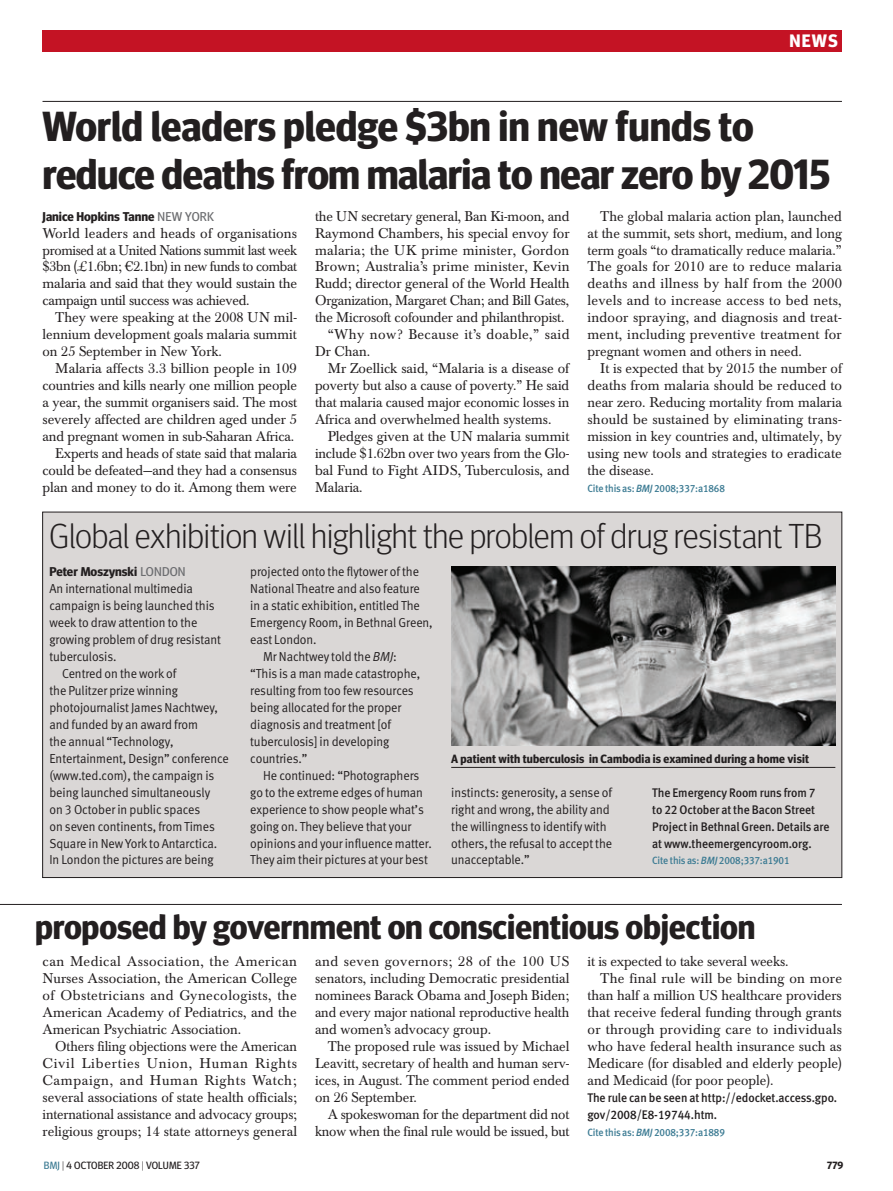
<style>
.page{position:relative;width:893px;height:1191px;background:#fff}
.page>*{position:absolute;margin:0;border:0;box-sizing:border-box;transform-origin:0 0}
.news_head_28bold{font:700 42px/48px "Meta Headline OT";letter-spacing:-.01em;color:#231f20}
.news_head_19bold{font:300 34.5px "Meta Headline OT";color:#231f20}
.news_head_23bold{font:700 34.5px "Meta Headline OT";color:#231f20}
.t1{font:700 18px "Meta Headline OT";color:#fff}
.news_body_3colm_ind{font:13.95px/17px "Baskerville BE";color:#231f20;text-align:justify}
.news_body_3colm_ind-2{font:13.95px/17px "Baskerville BE";color:#231f20;text-align:justify;scale:.96 1}
.news_body_3colm{font:13.95px/17px "Baskerville BE";letter-spacing:-.02em;color:#231f20;text-align:justify}
.news_body_3colm_ind-3{font:13.95px/17px "Baskerville BE";letter-spacing:.03em;color:#231f20}
.news_BOX_sans_text{font:13.05px/17px "Meta Normal LF";letter-spacing:-.005em;color:#231f20;scale:.95 1}
.news_byline_author{font:700 12.75px "Meta Headline OT";color:#231f20}
.news_further_info{font:12.45px/17px "Meta Medium LF";letter-spacing:-.005em;color:#231f20;scale:.95 1}
.picture_caption{font:700 12px "Meta Headline OT";letter-spacing:.015em;color:#231f20}
.citation{font:10.5px "Meta Medium LF";letter-spacing:-.015em;color:#3c7b93;scale:.95 1}
.t2{font:10.5px "Meta Headline OT";letter-spacing:.005em;color:#231f20}
.t3{font:700 10.5px "Meta Headline OT";color:#231f20}
.s1{font-weight:400;color:#6c6d70}
.s2{font-style:italic}
.s3{color:#3c7b93}
.s4{font-weight:300}
</style>
<div class="page">
<div style="left:43px;top:30px;width:799px;height:21px;background:#c41324"></div>
<hr style="left:43px;top:101px;width:799px;height:1px;background:#231f20">
<hr style="left:0;top:904px;width:842px;height:1px;background:#231f20">
<div style="left:43px;top:512px;width:799px;height:365px;background:#dad7d6"></div>
<img style="left:451px;top:566px;width:384px;height:180px">
<hr style="left:451px;top:767px;width:384px;height:1px;background:#231f20">
<p class="t1" style="left:789px;top:30px;width:50px">NEWS</p>
<p class="news_head_28bold" style="left:43px;top:101px;width:789px">World leaders pledge $3bn in new funds to reduce deaths from malaria to near zero by 2015</p>
<p class="news_byline_author" style="left:43px;top:208px;width:173px">Janice Hopkins Tanne <span class="s1">NEW YORK</span></p>
<p class="news_body_3colm" style="left:43px;top:225px;width:256px">World leaders and heads of organisations promised at a United Nations summit last week $3bn (£1.6bn; €2.1bn) in new funds to combat malaria and said that they would sustain the campaign until success was achieved.</p>
<p class="news_body_3colm_ind" style="left:43px;top:309px;width:256px;text-indent:13px">They were speaking at the 2008 UN mil&shy;lennium development goals malaria summit on 25 September in New York.</p>
<p class="news_body_3colm_ind" style="left:43px;top:360px;width:256px;text-indent:13px">Malaria affects 3.3 billion people in 109 countries and kills nearly one million people a year, the summit organisers said. The most severely affected are children aged under 5 and pregnant women in sub-Saharan Africa.</p>
<p class="news_body_3colm_ind" style="left:43px;top:445px;width:256px;text-indent:13px">Experts and heads of state said that malaria could be defeated—and they had a consensus plan and money to do it. Among them were</p>
<p class="news_body_3colm_ind" style="left:315px;top:208px;width:256px">the UN secretary general, Ban Ki-moon, and Raymond Chambers, his special envoy for malaria; the UK prime minister, Gordon Brown; Australia’s prime minister, Kevin Rudd; director general of the World Health Organization, Margaret Chan; and Bill Gates, the Microsoft cofounder and philanthropist.</p>
<p class="news_body_3colm_ind-3" style="left:315px;top:326px;width:256px;text-indent:13px">“Why now? Because it’s doable,” said<br>Dr Chan.</p>
<p class="news_body_3colm_ind" style="left:315px;top:360px;width:256px;text-indent:13px">Mr Zoellick said, “Malaria is a disease of poverty but also a cause of poverty.” He said that malaria caused major economic losses in Africa and overwhelmed health systems.</p>
<p class="news_body_3colm_ind" style="left:315px;top:428px;width:256px;text-indent:13px">Pledges given at the UN malaria summit include $1.62bn over two years from the Glo&shy;bal Fund to Fight AIDS, Tuberculosis, and Malaria.</p>
<p class="news_body_3colm_ind" style="left:587px;top:208px;width:256px;text-indent:13px">The global malaria action plan, launched at the summit, sets short, medium, and long term goals “to dramatically reduce malaria.” The goals for 2010 are to reduce malaria deaths and illness by half from the 2000 levels and to increase access to bed nets, indoor spraying, and diagnosis and treat&shy;ment, including preventive treatment for pregnant women and others in need.</p>
<p class="news_body_3colm_ind" style="left:587px;top:360px;width:256px;text-indent:13px">It is expected that by 2015 the number of deaths from malaria should be reduced to near zero. Reducing mortality from malaria should be sustained by eliminating trans&shy;mission in key countries and, ultimately, by using new tools and strategies to eradicate the disease.</p>
<p class="citation" style="left:587px;top:482px;width:146px">Cite this as: <span class="s2">BMJ</span> 2008;337:a1868</p>
<p class="news_head_19bold" style="left:49px;top:515px;width:774px">Global exhibition will highlight the problem of drug resistant TB</p>
<p class="news_byline_author" style="left:49px;top:564px;width:129px">Peter Moszynski <span class="s1">LON DON</span></p>
<p class="news_BOX_sans_text" style="left:49px;top:580px;width:182px">An international multimedia campaign is being launched this week to draw attention to the growing problem of drug resistant tuberculosis.</p>
<p class="news_BOX_sans_text" style="left:49px;top:665px;width:190px;text-indent:13px">Centred on the work of<br>the Pulitzer prize winning photojournalist James Nachtwey, and funded by an award from<br>the annual “Technology,<br>Entertainment, Design” conference (www.ted.com), the campaign is being launched simultaneously<br>on 3 October in public spaces<br>on seven continents, from Times<br>Square in New York to Antarctica.<br>In London the pictures are being</p>
<p class="news_BOX_sans_text" style="left:250px;top:563px;width:194px">projected onto the flytower of the<br>National Theatre and also feature in a static exhibition, entitled The<br>Emergency Room, in Bethnal Green, east London.</p>
<p class="news_BOX_sans_text" style="left:250px;top:648px;width:180px;text-indent:13px">Mr Nachtwey told the <span class="s2">BMJ</span>: “This is a man made catastrophe, resulting from too few resources being allocated for the proper diagnosis and treatment [of tuberculosis] in developing countries.”</p>
<p class="news_BOX_sans_text" style="left:250px;top:766px;width:193px;text-indent:13px">He continued: “Photographers go to the extreme edges of human experience to show people what’s going on. They believe that your opinions and your influence matter.<br>They aim their pictures at your best</p>
<p class="picture_caption" style="left:451px;top:751px;width:359px">A patient with tuberculosis in Cambodia is examined during a home visit</p>
<p class="news_BOX_sans_text" style="left:451px;top:783px;width:171px">instincts: generosity, a sense of right and wrong, the ability and the willingness to identify with others, the refusal to accept the unacceptable.”</p>
<p class="news_further_info" style="left:652px;top:783px;width:188px">The Emergency Room runs from 7<br>to 22 October at the Bacon Street<br>Project in Bethnal Green. Details are at www.theemergencyroom.org.</p>
<p class="citation" style="left:652px;top:854px;width:146px">Cite this as: <span class="s2">BMJ</span> 2008;337:a1901</p>
<p class="news_head_23bold" style="left:35px;top:906px;width:721px">proposed by government on conscientious objection</p>
<p class="news_body_3colm_ind" style="left:43px;top:953px;width:256px">can Medical Association, the American Nurses Association, the American College of Obstetricians and Gynecologists, the American Academy of Pediatrics, and the American Psychiatric Association.</p>
<p class="news_body_3colm_ind-2" style="left:43px;top:1038px;width:267px;text-indent:13px">Others filing objections were the American Civil Liberties Union, Human Rights Campaign, and Human Rights Watch; several associations of state health officials; international assistance and advocacy groups; religious groups; 14 state attorneys general</p>
<p class="news_body_3colm_ind" style="left:315px;top:953px;width:256px">and seven governors; 28 of the 100 US senators, including Democratic presidential nominees Barack Obama and Joseph Biden; and every major national reproductive health and women’s advocacy group.</p>
<p class="news_body_3colm_ind" style="left:315px;top:1038px;width:256px;text-indent:13px">The proposed rule was issued by Michael Leavitt, secretary of health and human serv&shy;ices, in August. The comment period ended on 26 September.</p>
<p class="news_body_3colm_ind-2" style="left:315px;top:1105px;width:267px;text-align:right">A spokeswoman for the department did not know when the final rule would be issued, but</p>
<p class="news_body_3colm_ind" style="left:587px;top:953px;width:202px">it is expected to take several weeks.</p>
<p class="news_body_3colm_ind" style="left:587px;top:970px;width:256px;text-indent:13px">The final rule will be binding on more than half a million US healthcare providers that receive federal funding through grants or through providing care to individuals who have federal health insurance such as Medicare (for disabled and elderly people) and Medicaid (for poor people).</p>
<p class="news_further_info" style="left:587px;top:1088px;width:264px">The rule can be seen at http://edocket.access.gpo. gov/2008/E8-19744.htm.</p>
<p class="citation" style="left:587px;top:1125px;width:146px">Cite this as: <span class="s2">BMJ</span> 2008;337:a1889</p>
<p class="t2" style="left:44px;top:1159px;width:157px"><span class="s3">BMJ</span> <span class="s4">|</span> 4 OCTOBER 2008 <span class="s4">|</span> VOLUME 337</p>
<p class="t3" style="left:827px;top:1159px;width:18px">779</p>
</div>
